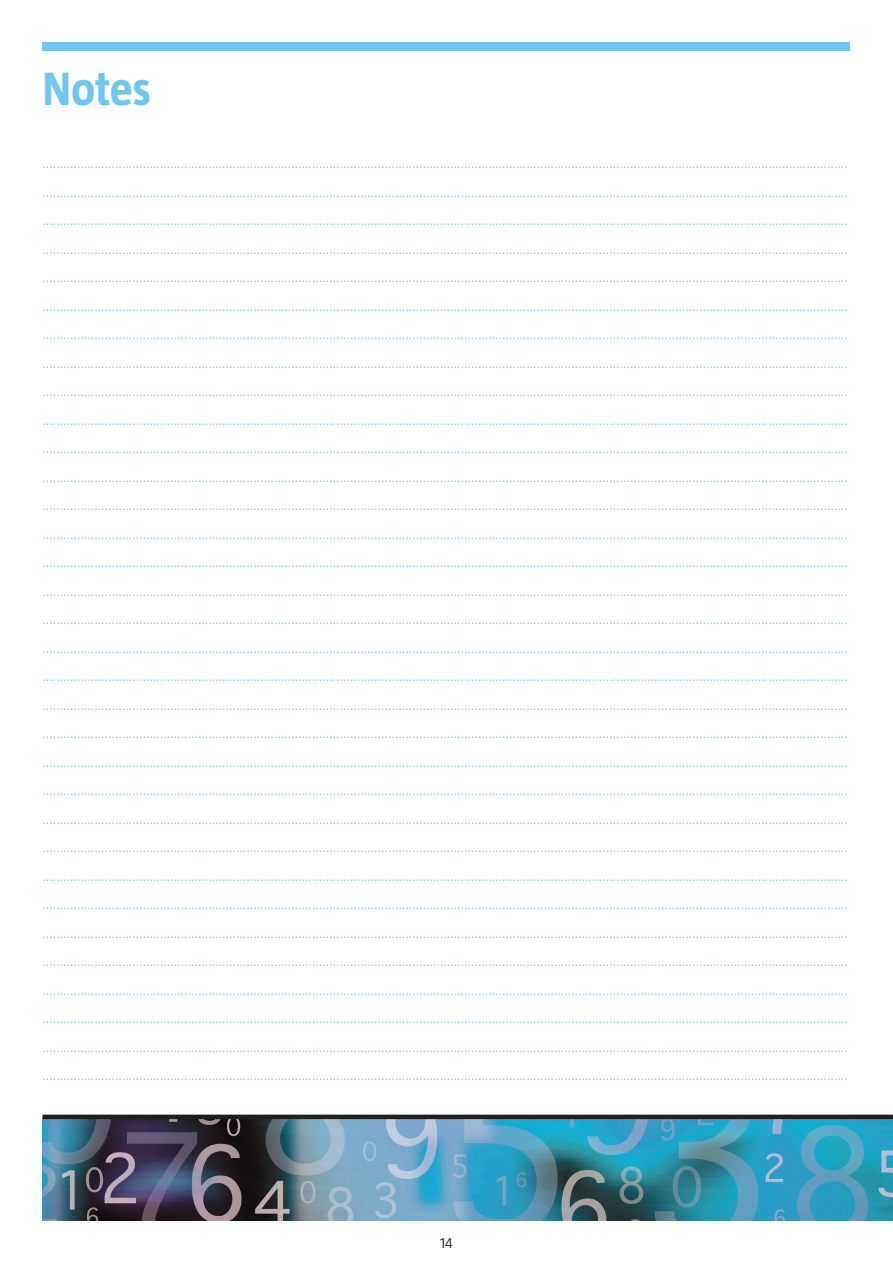
<style>
.page{position:relative;width:893px;height:1263px;background:#fff}
.page>*{position:absolute;margin:0;border:0;box-sizing:border-box;transform-origin:0 0}
.titres_grand_titre{font:700 48px "Taz";color:#6fc6ef}
.t1{font:300 15px "Taz";color:#231f20}
.t2{font:300 13.5px/28.5px "Taz";color:#6fc6ef;text-align:justify}
</style>
<div class="page">
<div style="left:43px;top:43px;width:807px;height:8px;background:#6fc6ef"></div>
<img style="left:43px;top:1119px;width:850px;height:101px">
<div style="left:43px;top:1114px;width:850px;height:5px;background:#231f20"></div>
<p class="titres_grand_titre" style="left:43px;top:62px;width:110px">Notes</p>
<p class="t2" style="left:43px;top:149px;width:807px">......................................................................................................................................................................................................................................... ......................................................................................................................................................................................................................................... ......................................................................................................................................................................................................................................... ......................................................................................................................................................................................................................................... ......................................................................................................................................................................................................................................... ......................................................................................................................................................................................................................................... ......................................................................................................................................................................................................................................... ......................................................................................................................................................................................................................................... ......................................................................................................................................................................................................................................... ......................................................................................................................................................................................................................................... ......................................................................................................................................................................................................................................... ......................................................................................................................................................................................................................................... ......................................................................................................................................................................................................................................... ......................................................................................................................................................................................................................................... ......................................................................................................................................................................................................................................... ......................................................................................................................................................................................................................................... ......................................................................................................................................................................................................................................... ......................................................................................................................................................................................................................................... ......................................................................................................................................................................................................................................... ......................................................................................................................................................................................................................................... ......................................................................................................................................................................................................................................... ......................................................................................................................................................................................................................................... ......................................................................................................................................................................................................................................... ......................................................................................................................................................................................................................................... ......................................................................................................................................................................................................................................... ......................................................................................................................................................................................................................................... ......................................................................................................................................................................................................................................... ......................................................................................................................................................................................................................................... ......................................................................................................................................................................................................................................... ......................................................................................................................................................................................................................................... ......................................................................................................................................................................................................................................... ......................................................................................................................................................................................................................................... .........................................................................................................................................................................................................................................</p>
<p class="t1" style="left:440px;top:1234px;width:14px">14</p>
</div>
